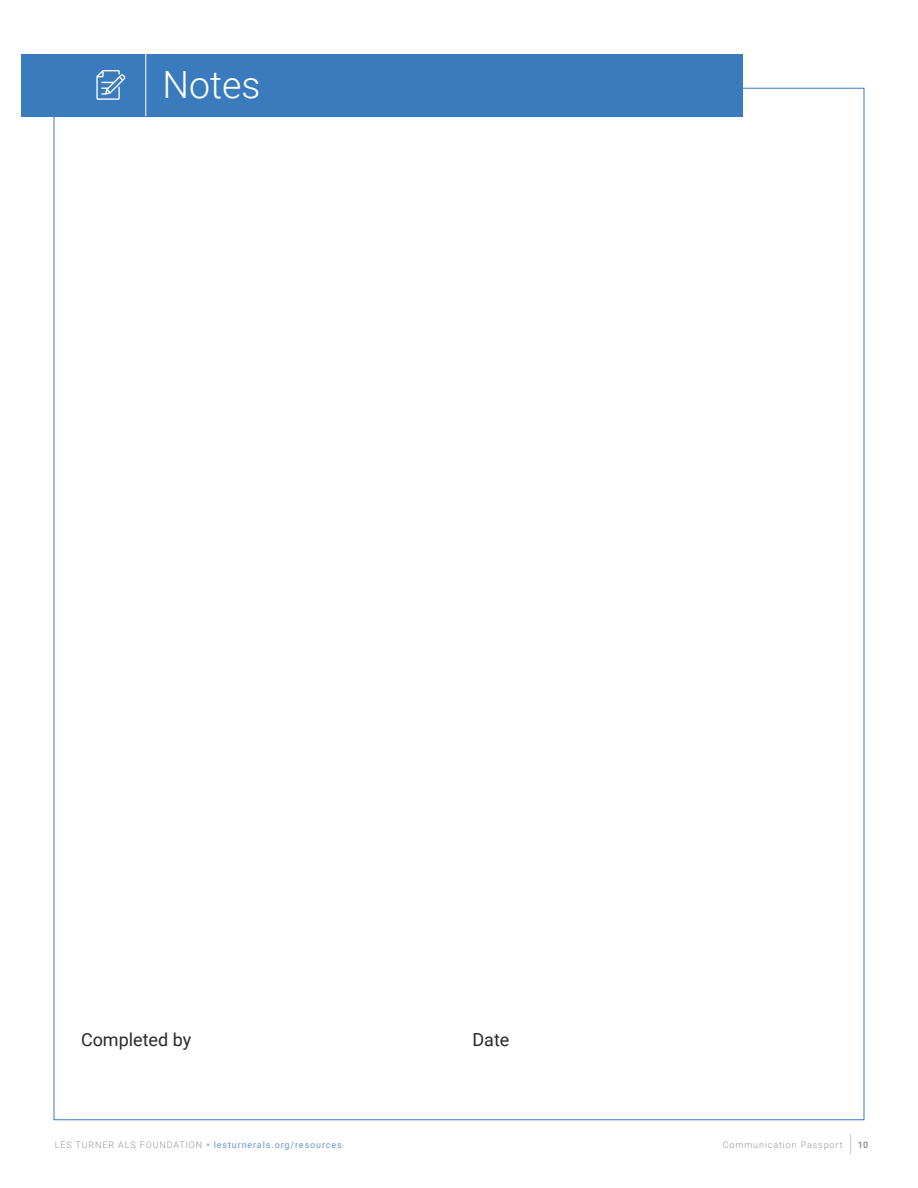
<style>
.page{position:relative;width:918px;height:1188px;background:#fff}
.page>*{position:absolute;margin:0;border:0;box-sizing:border-box;transform-origin:0 0}
.t1{font:300 37.5px "Roboto";color:#fff}
.t2{font:18px "Roboto";color:#292929}
.t3{font:9px "Roboto";letter-spacing:.1em;color:#6894cc}
.t4{font:300 9px "Roboto";letter-spacing:.1em;color:#939393}
.t5{font:700 9px "Roboto";color:#939393}
.s1{font-weight:300;color:#939393}
.s2{font-family:"Open Sans";font-weight:700;color:#9ab3db}
</style>
<div class="page">
<svg style="left:850px;top:1134px;width:1px;height:21px"></svg>
<div style="left:21px;top:54px;width:721px;height:62px;background:#3a7bbe"></div>
<svg style="left:96px;top:70px;width:30px;height:30px"></svg>
<hr style="left:145px;top:54px;width:1px;height:62px;background:#fff">
<p class="t1" style="left:162px;top:58px;width:100px">Notes</p>
<p class="t2" style="left:81px;top:1027px;width:112px">Completed by</p>
<p class="t2" style="left:472px;top:1027px;width:39px">Date</p>
<p class="t3" style="left:55px;top:1138px;width:289px"><span class="s1">LES TURNER ALS FOUNDATION</span> <span class="s2">•</span> lesturnerals.org/resources</p>
<p class="t4" style="left:723px;top:1138px;width:121px">Communication Passport</p>
<p class="t5" style="left:858px;top:1138px;width:12px">10</p>
</div>
